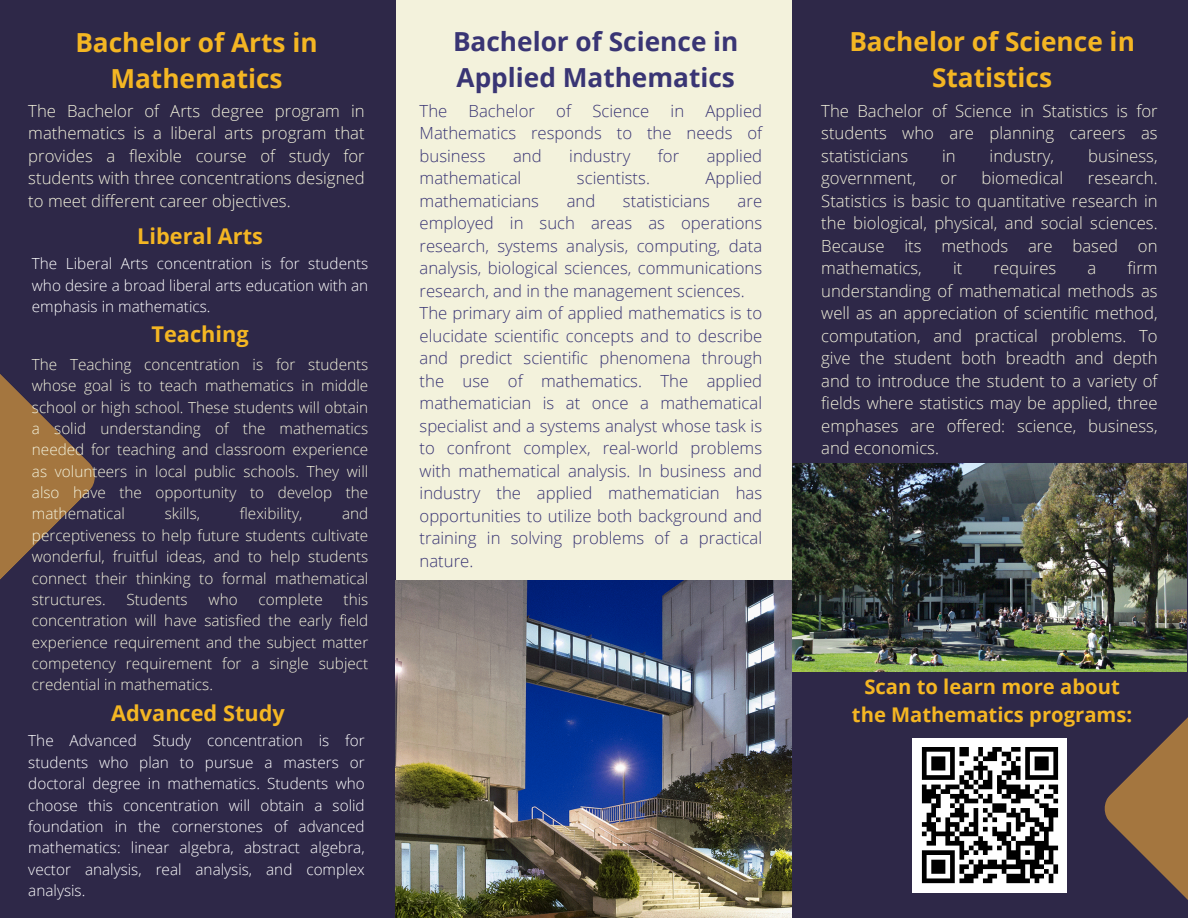
<style>
.page{position:relative;width:1188px;height:918px;background:#fff}
.page>*{position:absolute;margin:0;border:0;box-sizing:border-box;transform-origin:0 0}
.t1{font:700 26.25px/36px "Open Sans";color:#f4b623;text-align:center}
.t2{font:700 26.25px/36px "Open Sans";color:#393574}
.t3{font:700 21.75px "Open Sans";color:#f4b623}
.t4{font:700 20.25px/28.2px "Open Sans";color:#f4b623;text-align:center}
.t5{font:300 16.65px/22.5px "Open Sans";color:#f3f2dc;text-align:justify}
.t6{font:300 16.65px/22.5px "Open Sans";color:#393574;text-align:justify}
.t7{font:300 15.3px/21.3px "Open Sans";color:#f3f2dc;text-align:justify}
.t8{font:300 15.3px/21.3px "Open Sans";color:#fff;text-align:justify}
</style>
<div class="page">
<div style="left:0;top:0;width:396px;height:917px;background:#2e2848"></div>
<div style="left:792px;top:0;width:396px;height:917px;background:#2e2848"></div>
<div style="left:396px;top:0;width:396px;height:917px;background:#f3f2dc"></div>
<svg style="left:0;top:374px;width:95px;height:206px"></svg>
<div style="left:913px;top:738px;width:154px;height:155px;background:#fff"></div>
<svg style="left:921px;top:747px;width:138px;height:137px"></svg>
<svg style="left:1103px;top:592px;width:85px;height:326px"></svg>
<img style="left:793px;top:463px;width:393px;height:208px">
<img style="left:395px;top:581px;width:397px;height:337px">
<h2 class="t1" style="left:75px;top:23px;width:244px">Bachelor of Arts in<br>Mathematics</h2>
<p class="t5" style="left:28px;top:99px;width:338px">The Bachelor of Arts degree program in mathematics is a liberal arts program that provides a flexible course of study for students with three concentrations designed to meet different career objectives.</p>
<p class="t3" style="left:137px;top:221px;width:127px">Liberal Arts</p>
<h2 class="t8" style="left:32px;top:253px;width:338px">The Liberal Arts concentration is for students who desire a broad liberal arts education with an emphasis in mathematics.</h2>
<h2 class="t3" style="left:152px;top:319px;width:99px">Teaching</h2>
<p class="t7" style="left:32px;top:353px;width:338px">The Teaching concentration is for students whose goal is to teach mathematics in middle school or high school. These students will obtain a solid understanding of the mathematics needed for teaching and classroom experience as volunteers in local public schools. They will also have the opportunity to develop the mathematical</p>
<p class="t7" style="left:165px;top:503px;width:37px">skills,</p>
<p class="t7" style="left:240px;top:503px;width:64px">flexibility,</p>
<p class="t7" style="left:32px;top:503px;width:338px;text-indent:310px">and perceptiveness to help future students cultivate wonderful, fruitful ideas, and to help students connect their thinking to formal mathematical structures.</p>
<p class="t7" style="left:32px;top:588px;width:338px;text-indent:312px">this concentration will have satisfied the early field experience requirement and the subject matter competency requirement for a single subject credential in mathematics.</p>
<p class="t7" style="left:127px;top:588px;width:63px">Students</p>
<p class="t7" style="left:209px;top:588px;width:31px">who</p>
<p class="t7" style="left:259px;top:588px;width:66px">complete</p>
<p class="t3" style="left:111px;top:698px;width:175px">Advanced Study</p>
<p class="t8" style="left:28px;top:730px;width:338px">The Advanced Study concentration is for students who plan to pursue a masters or doctoral degree in mathematics. Students who choose this concentration will obtain a solid foundation in the cornerstones of advanced mathematics: linear algebra, abstract algebra, vector analysis, real analysis, and complex analysis.</p>
<p class="t2" style="left:453px;top:22px;width:287px">Bachelor of Science in<br>Applied Mathematics</p>
<h1 class="t6" style="left:420px;top:99px;width:29px">The</h1>
<h1 class="t6" style="left:469px;top:99px;width:68px">Bachelor</h1>
<h1 class="t6" style="left:556px;top:99px;width:16px">of</h1>
<h1 class="t6" style="left:592px;top:99px;width:58px">Science</h1>
<h1 class="t6" style="left:671px;top:99px;width:15px">in</h1>
<h1 class="t6" style="left:420px;top:99px;width:344px;text-indent:286px">Applied Mathematics responds to the needs of business</h1>
<h1 class="t6" style="left:513px;top:144px;width:30px">and</h1>
<h1 class="t6" style="left:569px;top:144px;width:62px">industry</h1>
<h1 class="t6" style="left:658px;top:144px;width:23px">for</h1>
<h1 class="t6" style="left:707px;top:144px;width:57px">applied</h1>
<h1 class="t6" style="left:420px;top:167px;width:103px">mathematical</h1>
<h1 class="t6" style="left:577px;top:167px;width:75px">scientists.</h1>
<h1 class="t6" style="left:706px;top:167px;width:58px">Applied</h1>
<h1 class="t6" style="left:420px;top:189px;width:121px">mathematicians</h1>
<h1 class="t6" style="left:567px;top:189px;width:30px">and</h1>
<h1 class="t6" style="left:623px;top:189px;width:88px">statisticians</h1>
<h1 class="t6" style="left:420px;top:189px;width:344px;text-indent:318px">are employed in such areas as operations research, systems analysis, computing, data analysis, biological sciences, communications research, and in the management sciences.</h1>
<p class="t6" style="left:420px;top:302px;width:344px">The primary aim of applied mathematics is to elucidate scientific concepts and to describe and predict scientific phenomena through the use of mathematics. The applied mathematician is at once a mathematical specialist and a systems analyst whose task is to confront complex, real-world problems with mathematical analysis. In business and industry the applied mathematician has opportunities to utilize both background and training in solving problems of a practical nature.</p>
<p class="t1" style="left:849px;top:22px;width:287px">Bachelor of Science in<br>Statistics</p>
<h2 class="t5" style="left:821px;top:99px;width:338px">The Bachelor of Science in Statistics is for students who are planning careers as statisticians</h2>
<h2 class="t5" style="left:942px;top:144px;width:15px">in</h2>
<h2 class="t5" style="left:990px;top:144px;width:66px">industry,</h2>
<h2 class="t5" style="left:1088px;top:144px;width:71px">business,</h2>
<h2 class="t5" style="left:821px;top:167px;width:338px;text-indent:267px">research.<br>Statistics is basic to quantitative research in the biological, physical, and social sciences.<br>Because its methods are based on mathematics,</h2>
<h2 class="t5" style="left:821px;top:167px;width:96px">government,</h2>
<h2 class="t5" style="left:941px;top:167px;width:18px">or</h2>
<h2 class="t5" style="left:982px;top:167px;width:83px">biomedical</h2>
<h2 class="t5" style="left:821px;top:257px;width:338px;text-indent:306px">firm understanding of mathematical methods as well as an appreciation of scientific method, computation, and practical problems. To give the student both breadth and depth and to introduce the student to a variety of fields where statistics may be applied, three emphases are offered: science, business, and economics.</h2>
<h2 class="t5" style="left:953px;top:257px;width:11px">it</h2>
<h2 class="t5" style="left:994px;top:257px;width:64px">requires</h2>
<h2 class="t5" style="left:1088px;top:257px;width:10px">a</h2>
<h1 class="t4" style="left:852px;top:672px;width:282px">Scan to learn more about the Mathematics programs:</h1>
</div>
